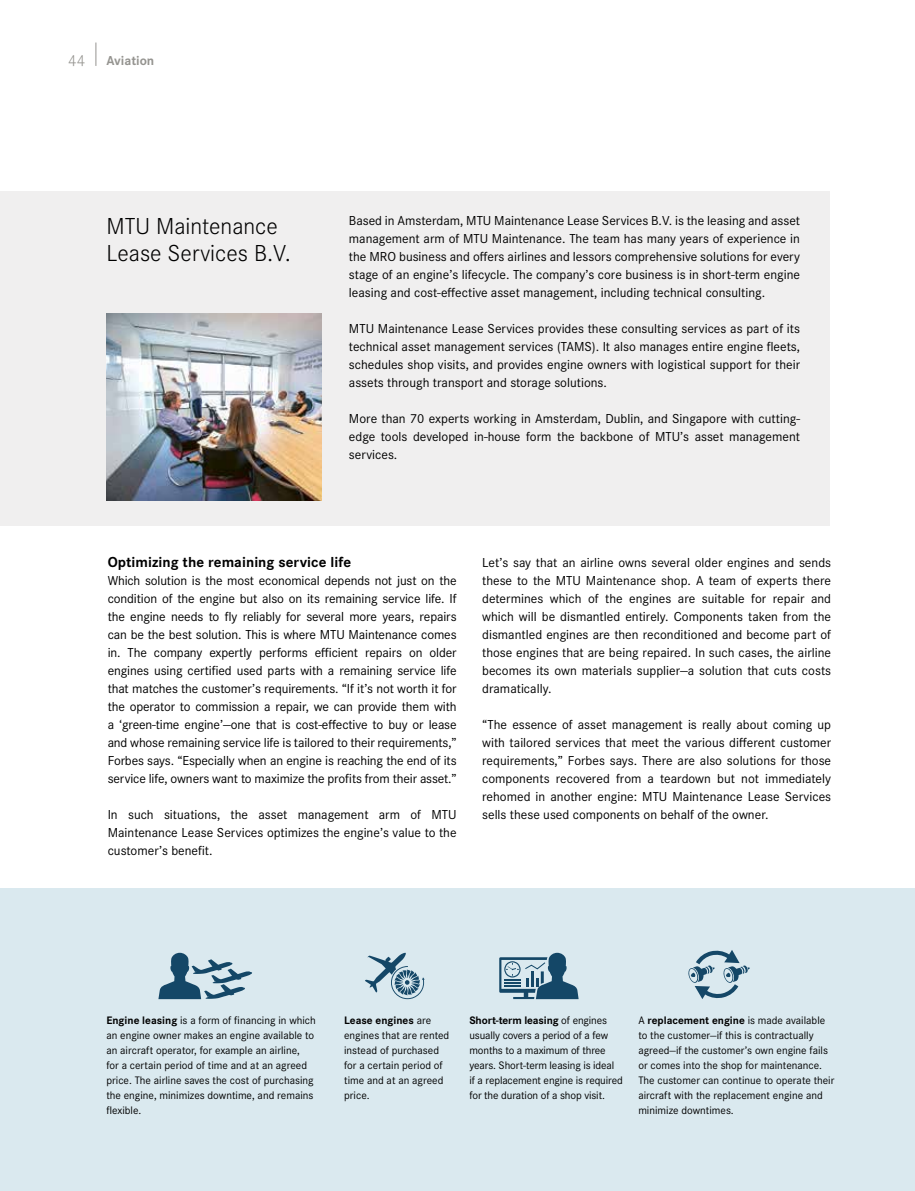
<style>
.page{position:relative;width:915px;height:1191px;background:#fff}
.page>*{position:absolute;margin:0;border:0;box-sizing:border-box;transform-origin:0 0}
.t1{font:300 24px/27px "Corporate S";color:#000}
.t2{font:300 16.5px "Corporate S";color:#959490}
.t3{font:700 15px "Corporate S";letter-spacing:.005em;color:#000}
.t4{font:13.5px/18px "Corporate S";color:#000;text-align:justify}
.t5{font:700 13.5px "Corporate S";color:#959490}
.t6{font:11.25px/15px "Corporate S";color:#000}
.s1{font-weight:700}
</style>
<div class="page">
<div style="left:0;top:191px;width:829px;height:335px;background:#f0efef"></div>
<img style="left:106px;top:314px;width:215px;height:187px">
<div style="left:0;top:889px;width:914px;height:302px;background:#dae9ef"></div>
<svg style="left:158px;top:952px;width:94px;height:47px"></svg>
<svg style="left:365px;top:952px;width:59px;height:47px"></svg>
<svg style="left:499px;top:952px;width:79px;height:47px"></svg>
<svg style="left:688px;top:950px;width:61px;height:49px"></svg>
<svg style="left:95px;top:43px;width:1px;height:23px"></svg>
<p class="t2" style="left:68px;top:51px;width:19px">44</p>
<p class="t5" style="left:106px;top:51px;width:49px">Aviation</p>
<h1 class="t1" style="left:106px;top:213px;width:186px">MTU Maintenance<br>Lease Services B.V.</h1>
<p class="t4" style="left:349px;top:211px;width:452px">Based in Amsterdam, MTU Maintenance Lease Services B.V. is the leasing and asset management arm of MTU Maintenance. The team has many years of experience in the MRO business and offers airlines and lessors comprehensive solutions for every stage of an engine’s lifecycle. The company’s core business is in short-term engine leasing and cost-effective asset management, including technical consulting.</p>
<p class="t4" style="left:349px;top:319px;width:452px">MTU Maintenance Lease Services provides these consulting services as part of its technical asset management services (TAMS). It also manages entire engine fleets, schedules shop visits, and provides engine owners with logistical support for their assets through transport and storage solutions.</p>
<p class="t4" style="left:349px;top:409px;width:452px">More than 70 experts working in Amsterdam, Dublin, and Singapore with cutting&shy;edge tools developed in-house form the backbone of MTU’s asset management services.</p>
<p class="t3" style="left:108px;top:552px;width:245px">Optimizing the remaining service life</p>
<p class="t4" style="left:108px;top:571px;width:350px">Which solution is the most economical depends not just on the condition of the engine but also on its remaining service life. If the engine needs to fly reliably for several more years, repairs can be the best solution. This is where MTU Maintenance comes in. The company expertly performs efficient repairs on older engines using certified used parts with a remaining service life that matches the customer’s requirements. “If it’s not worth it for the operator to commission a repair, we can provide them with a ‘green-time engine’—one that is cost-effective to buy or lease and whose remaining service life is tailored to their requirements,” Forbes says. “Especially when an engine is reaching the end of its service life, owners want to maximize the profits from their asset.”</p>
<p class="t4" style="left:108px;top:805px;width:350px">In such situations, the asset management arm of MTU Maintenance Lease Services optimizes the engine’s value to the customer’s benefit.</p>
<p class="t4" style="left:482px;top:553px;width:350px">Let’s say that an airline owns several older engines and sends these to the MTU Maintenance shop. A team of experts there determines which of the engines are suitable for repair and which will be dismantled entirely. Components taken from the dismantled engines are then reconditioned and become part of those engines that are being repaired. In such cases, the airline becomes its own materials supplier—a solution that cuts costs dramatically.</p>
<p class="t4" style="left:482px;top:715px;width:350px">“The essence of asset management is really about coming up with tailored services that meet the various different customer requirements,” Forbes says. There are also solutions for those components recovered from a teardown but not immediately rehomed in another engine: MTU Maintenance Lease Services sells these used components on behalf of the owner.</p>
<p class="t6" style="left:106px;top:1012px;width:211px"><span class="s1">Engine leasing</span> is a form of financing in which an engine owner makes an engine available to an aircraft operator, for example an airline,<br>for a certain period of time and at an agreed price. The airline saves the cost of purchasing the engine, minimizes downtime, and remains flexible.</p>
<p class="t6" style="left:344px;top:1012px;width:106px"><span class="s1">Lease engines</span> are engines that are rented instead of purchased for a certain period of time and at an agreed price.</p>
<p class="t6" style="left:469px;top:1012px;width:155px"><span class="s1">Short-term leasing</span> of engines usually covers a period of a few months to a maximum of three years. Short-term leasing is ideal<br>if a replacement engine is required for the duration of a shop visit.</p>
<p class="t6" style="left:638px;top:1012px;width:197px">A <span class="s1">replacement engine</span> is made available to the customer—if this is contractually agreed—if the customer’s own engine fails or comes into the shop for maintenance.<br>The customer can continue to operate their aircraft with the replacement engine and minimize downtimes.</p>
</div>
